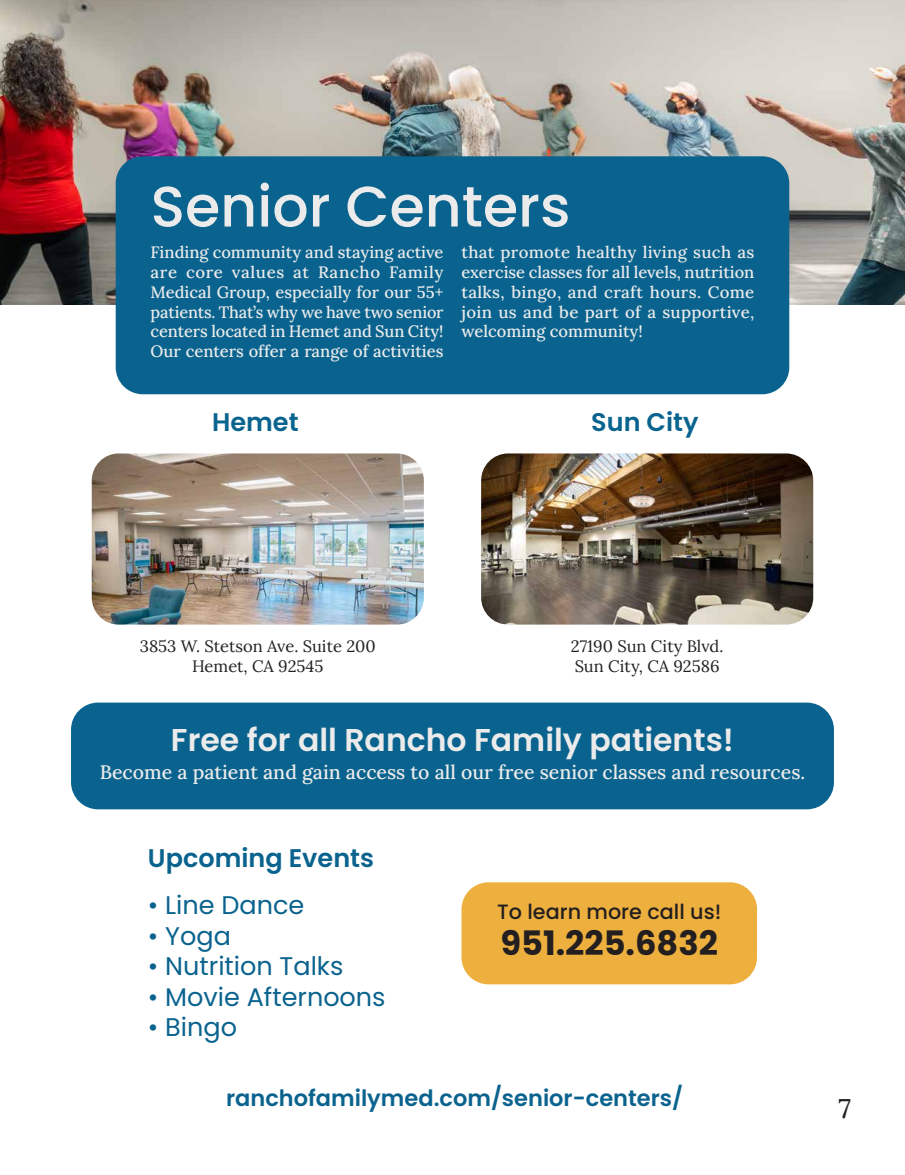
<style>
.page{position:relative;width:905px;height:1175px;background:#fff}
.page>*{position:absolute;margin:0;border:0;box-sizing:border-box;transform-origin:0 0}
.t1{font:500 57px "Poppins";color:#ebebeb}
.t2{font:700 33.6px "Poppins";color:#231f20}
.t3{font:600 31.5px "Poppins";color:#ebebeb}
.t4{font:500 27px "Lora";color:#231f20}
.t5{font:25.5px "Poppins";color:#0a638e}
.t6{font:600 25.5px "Poppins";color:#0a638e}
.t7{font:600 25.5px "Poppins";color:#08638e}
.t8{font:600 22.5px "Poppins";color:#0a638e}
.t9{font:500 20.7px "Poppins";color:#231f20}
.t10{font:500 19.5px "Lora";color:#ebebeb}
.t11{font:500 16.5px/19.8px "Lora";color:#ebebeb;text-align:justify}
.t12{font:16.5px "Lora";color:#231f20}
</style>
<div class="page">
<img style="left:0;top:0;width:904px;height:305px">
<div style="left:116px;top:156px;width:673px;height:238px;background:#0a638e;border-radius:27px"></div>
<img style="left:92px;top:453px;width:332px;height:171px">
<img style="left:481px;top:453px;width:332px;height:171px">
<div style="left:71px;top:702px;width:762px;height:107px;background:#0a638e;border-radius:27px"></div>
<div style="left:461px;top:882px;width:296px;height:102px;background:#edaf3d;border-radius:27px"></div>
<p class="t1" style="left:151px;top:173px;width:421px">Senior Centers</p>
<p class="t11" style="left:151px;top:241px;width:294px">Finding community and staying active are core values at Rancho Family Medical Group, especially for our 55+ patients. That’s why we have two senior centers located in Hemet and Sun City!<br>Our centers offer a range of activities</p>
<p class="t11" style="left:461px;top:241px;width:294px">that promote healthy living such as exercise classes for all levels, nutrition talks, bingo, and craft hours. Come join us and be part of a supportive, welcoming community!</p>
<p class="t7" style="left:212px;top:407px;width:88px">Hemet</p>
<p class="t7" style="left:591px;top:407px;width:109px">Sun City</p>
<p class="t12" style="left:140px;top:634px;width:237px">3853 W. Stetson Ave. Suite 200</p>
<p class="t12" style="left:192px;top:653px;width:133px">Hemet, CA 92545</p>
<p class="t12" style="left:570px;top:634px;width:154px">27190 Sun City Blvd.</p>
<p class="t12" style="left:574px;top:653px;width:146px">Sun City, CA 92586</p>
<p class="t3" style="left:171px;top:721px;width:564px">Free for all Rancho Family patients!</p>
<p class="t10" style="left:100px;top:757px;width:707px">Become a patient and gain access to all our free senior classes and resources.</p>
<p class="t6" style="left:148px;top:843px;width:227px">Upcoming Events</p>
<p class="t5" style="left:148px;top:890px;width:158px">• Line Dance</p>
<p class="t5" style="left:148px;top:920px;width:85px">• Yoga</p>
<p class="t5" style="left:148px;top:951px;width:197px">• Nutrition Talks</p>
<p class="t5" style="left:148px;top:982px;width:239px">• Movie Afternoons</p>
<p class="t5" style="left:148px;top:1012px;width:91px">• Bingo</p>
<p class="t9" style="left:497px;top:900px;width:226px">To learn more call us!</p>
<p class="t2" style="left:500px;top:924px;width:219px">951.225.6832</p>
<p class="t8" style="left:226px;top:1085px;width:458px">ranchofamilymed.com/senior-centers/</p>
<h3 class="t4" style="left:838px;top:1088px;width:14px">7</h3>
</div>
